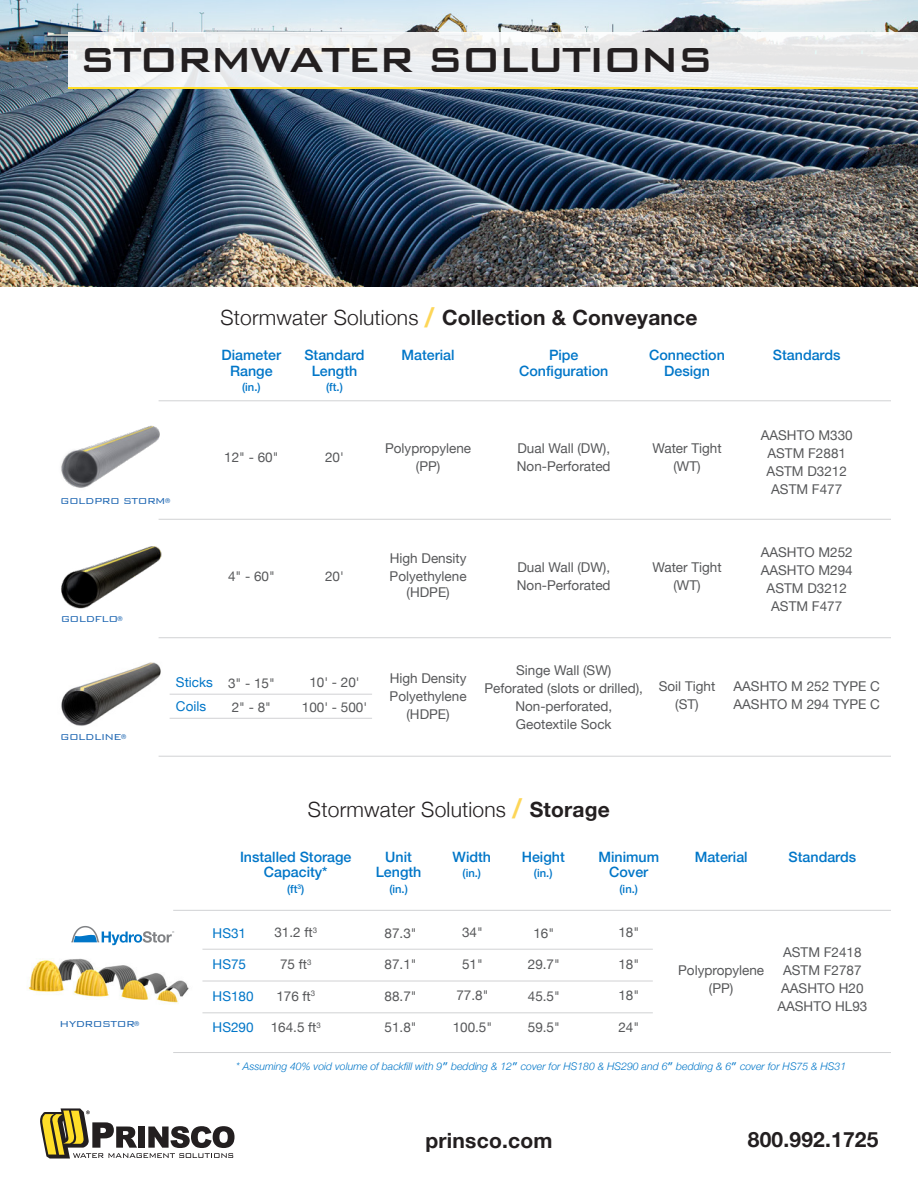
<style>
.page{position:relative;width:918px;height:1188px;background:#fff}
.page>*{position:absolute;margin:0;border:0;box-sizing:border-box;transform-origin:0 0}
.t1{font:500 46.5px "Bank Gothic";letter-spacing:-.075em;color:#231f20}
.t2{font:700 21px "Helvetica Neue";letter-spacing:.01em;color:#231f20}
.t3{font:300 21px "Helvetica Neue";letter-spacing:.01em;color:#231f20}
.t4{font:500 14.25px/15.8px "Helvetica Neue";color:#0076c8;text-align:center}
.t5{font:13.5px/18px "Helvetica Neue";color:#57585a;text-align:center}
.t6{font:13.5px/24px "Helvetica Neue";color:#0076c8}
.t7{font:300 11.55px "Bank Gothic";letter-spacing:-.05em;color:#1963b0}
.t8{font:500 11.25px "Helvetica Neue";color:#0076c8}
.t9{font:italic 300 10.5px "Helvetica Neue";color:#0076c8}
.s1{font-weight:300}
.s2{font-size:27px;color:#fdd658}
.s3{font-family:"Helvetica Neue";font-weight:400;font-size:6.45px}
.s4{font-weight:700;font-size:27px;color:#fdd658}
.s5{font-weight:700}
.s6{font-weight:500;font-style:normal}
</style>
<div class="page">
<img style="left:0;top:0;width:918px;height:286px">
<div style="left:68px;top:32px;width:850px;height:55px;background:#ecedef"></div>
<hr style="left:68px;top:87px;width:850px;height:2px;background:#ffde28">
<svg style="left:40px;top:1108px;width:195px;height:51px"></svg>
<img style="left:27px;top:945px;width:162px;height:59px">
<svg style="left:71px;top:926px;width:103px;height:19px"></svg>
<hr style="left:173px;top:910px;width:718px;height:1px;background:#d1d2d4">
<hr style="left:173px;top:1052px;width:718px;height:1px;background:#d1d2d4">
<hr style="left:202px;top:949px;width:451px;height:1px;background:#d1d2d4">
<hr style="left:202px;top:981px;width:451px;height:1px;background:#d1d2d4">
<hr style="left:202px;top:1013px;width:451px;height:1px;background:#d1d2d4">
<img style="left:61px;top:425px;width:99px;height:63px">
<img style="left:61px;top:546px;width:101px;height:63px">
<img style="left:61px;top:662px;width:109px;height:64px">
<hr style="left:159px;top:400px;width:732px;height:1px;background:#d1d2d4">
<hr style="left:159px;top:519px;width:732px;height:1px;background:#d1d2d4">
<hr style="left:159px;top:637px;width:732px;height:1px;background:#d1d2d4">
<hr style="left:159px;top:756px;width:732px;height:1px;background:#d1d2d4">
<hr style="left:170px;top:694px;width:202px;height:1px;background:#d1d2d4">
<hr style="left:170px;top:718px;width:202px;height:1px;background:#d1d2d4">
<h1 class="t1" style="left:79px;top:24px;width:637px">STORMWATER SOLUTIONS</h1>
<h2 class="t2" style="left:220px;top:301px;width:479px"><span class="s1">Stormwater Solutions</span> <span class="s2">/</span> Collection &amp; Conveyance</h2>
<p class="t7" style="left:60px;top:492px;width:112px">GOLDPRO STORM<span class="s3">®</span></p>
<p class="t4" style="left:222px;top:346px;width:61px">Diameter<br>Range</p>
<p class="t8" style="left:242px;top:378px;width:20px">(in.)</p>
<p class="t4" style="left:304px;top:346px;width:62px">Standard<br>Length</p>
<p class="t8" style="left:326px;top:378px;width:18px">(ft.)</p>
<p class="t5" style="left:224px;top:449px;width:56px">12" - 60"</p>
<p class="t5" style="left:325px;top:449px;width:20px">20'</p>
<p class="t7" style="left:61px;top:611px;width:64px">GOLDFLO<span class="s3">®</span></p>
<p class="t7" style="left:60px;top:728px;width:68px">GOLDLINE<span class="s3">®</span></p>
<p class="t5" style="left:228px;top:568px;width:48px">4" - 60"</p>
<p class="t5" style="left:325px;top:568px;width:20px">20'</p>
<p class="t6" style="left:176px;top:671px;width:39px">Sticks<br>Coils</p>
<p class="t5" style="left:228px;top:671px;width:48px;line-height:24.8px;text-align:left">3" - 15"<br>2" - 8"</p>
<p class="t5" style="left:302px;top:670px;width:67px;line-height:25.2px">10' - 20'<br>100' - 500'</p>
<p class="t4" style="left:402px;top:346px;width:55px">Material</p>
<p class="t4" style="left:773px;top:346px;width:69px">Standards</p>
<p class="t4" style="left:649px;top:346px;width:77px">Connection<br>Design</p>
<p class="t4" style="left:519px;top:346px;width:91px">Pipe<br>Configuration</p>
<p class="t5" style="left:385px;top:440px;width:88px">Polypropylene (PP)</p>
<p class="t5" style="left:390px;top:550px;width:79px;text-align:left">High Density<br>Polyethylene</p>
<p class="t5" style="left:407px;top:584px;width:45px">(HDPE)</p>
<p class="t5" style="left:517px;top:440px;width:95px;text-align:left">Dual Wall (DW),<br>Non-Perforated</p>
<p class="t5" style="left:517px;top:559px;width:95px;text-align:left">Dual Wall (DW),<br>Non-Perforated</p>
<p class="t5" style="left:652px;top:440px;width:71px">Water Tight (WT)</p>
<p class="t5" style="left:652px;top:559px;width:71px">Water Tight (WT)</p>
<p class="t5" style="left:761px;top:427px;width:94px">AASHTO M330<br>ASTM F2881<br>ASTM D3212<br>ASTM F477</p>
<p class="t5" style="left:761px;top:544px;width:94px">AASHTO M252<br>AASHTO M294<br>ASTM D3212<br>ASTM F477</p>
<p class="t5" style="left:390px;top:670px;width:79px">High Density<br>Polyethylene (HDPE)</p>
<p class="t5" style="left:485px;top:662px;width:160px">Singe Wall (SW)<br>Peforated (slots or drilled),<br>Non-perforated,<br>Geotextile Sock</p>
<p class="t5" style="left:659px;top:678px;width:58px">Soil Tight (ST)</p>
<p class="t5" style="left:733px;top:678px;width:148px;text-align:left">AASHTO M 252 TYPE C<br>AASHTO M 294 TYPE C</p>
<h2 class="t3" style="left:308px;top:792px;width:304px">Stormwater Solutions <span class="s4">/</span> <span class="s5">Storage</span></h2>
<p class="t4" style="left:240px;top:847px;width:113px">Installed Storage<br>Capacity*</p>
<p class="t8" style="left:287px;top:880px;width:19px">(ft<sup>3</sup>)</p>
<p class="t4" style="left:598px;top:847px;width:62px">Minimum</p>
<p class="t4" style="left:789px;top:847px;width:69px">Standards</p>
<p class="t4" style="left:609px;top:863px;width:41px">Cover</p>
<p class="t8" style="left:619px;top:880px;width:20px">(in.)</p>
<p class="t4" style="left:385px;top:847px;width:28px">Unit</p>
<p class="t4" style="left:695px;top:847px;width:55px">Material</p>
<p class="t4" style="left:376px;top:863px;width:47px">Length</p>
<p class="t8" style="left:389px;top:880px;width:20px">(in.)</p>
<p class="t4" style="left:453px;top:847px;width:40px">Width</p>
<p class="t8" style="left:463px;top:864px;width:20px">(in.)</p>
<p class="t4" style="left:522px;top:847px;width:45px">Height</p>
<p class="t8" style="left:534px;top:864px;width:20px">(in.)</p>
<p class="t7" style="left:60px;top:1015px;width:81px">HYDROSTOR<span class="s3">®</span></p>
<p class="t5" style="left:274px;top:924px;width:44px">31.2 ft<sup>3</sup></p>
<p class="t5" style="left:280px;top:956px;width:33px">75 ft<sup>3</sup></p>
<p class="t5" style="left:276px;top:987px;width:40px">176 ft<sup>3</sup></p>
<p class="t5" style="left:271px;top:1019px;width:52px">164.5 ft<sup>3</sup></p>
<p class="t6" style="left:213px;top:921px;width:35px">HS31</p>
<p class="t6" style="left:213px;top:953px;width:35px">HS75</p>
<p class="t6" style="left:213px;top:984px;width:43px">HS180</p>
<p class="t6" style="left:213px;top:1016px;width:43px">HS290</p>
<p class="t5" style="left:618px;top:924px;width:22px">18"</p>
<p class="t5" style="left:618px;top:956px;width:22px">18"</p>
<p class="t5" style="left:618px;top:987px;width:22px">18"</p>
<p class="t5" style="left:618px;top:1019px;width:22px">24"</p>
<p class="t9" style="left:236px;top:1058px;width:612px">* Assuming 40% void volume of backfill with 9<span class="s6">″</span> bedding &amp; 12<span class="s6">″</span> cover for HS180 &amp; HS290 and 6<span class="s6">″</span> bedding &amp; 6<span class="s6">″</span> cover for HS75 &amp; HS31</p>
<p class="t5" style="left:462px;top:924px;width:22px">34"</p>
<p class="t5" style="left:462px;top:956px;width:22px">51"</p>
<p class="t5" style="left:456px;top:987px;width:34px">77.8"</p>
<p class="t5" style="left:453px;top:1019px;width:41px">100.5"</p>
<p class="t5" style="left:533px;top:924px;width:22px">16"</p>
<p class="t5" style="left:528px;top:956px;width:34px">29.7"</p>
<p class="t5" style="left:528px;top:987px;width:34px">45.5"</p>
<p class="t5" style="left:528px;top:1019px;width:34px">59.5"</p>
<p class="t5" style="left:385px;top:924px;width:34px">87.3"</p>
<p class="t5" style="left:385px;top:956px;width:34px">87.1"</p>
<p class="t5" style="left:385px;top:987px;width:34px">88.7"</p>
<p class="t5" style="left:385px;top:1019px;width:34px">51.8"</p>
<p class="t5" style="left:777px;top:944px;width:92px">ASTM F2418<br>ASTM F2787<br>AASHTO H20<br>AASHTO HL93</p>
<p class="t5" style="left:678px;top:962px;width:88px">Polypropylene (PP)</p>
<h2 class="t2" style="left:426px;top:1124px;width:128px">prinsco.com</h2>
<h2 class="t2" style="left:748px;top:1123px;width:132px">800.992.1725</h2>
</div>
